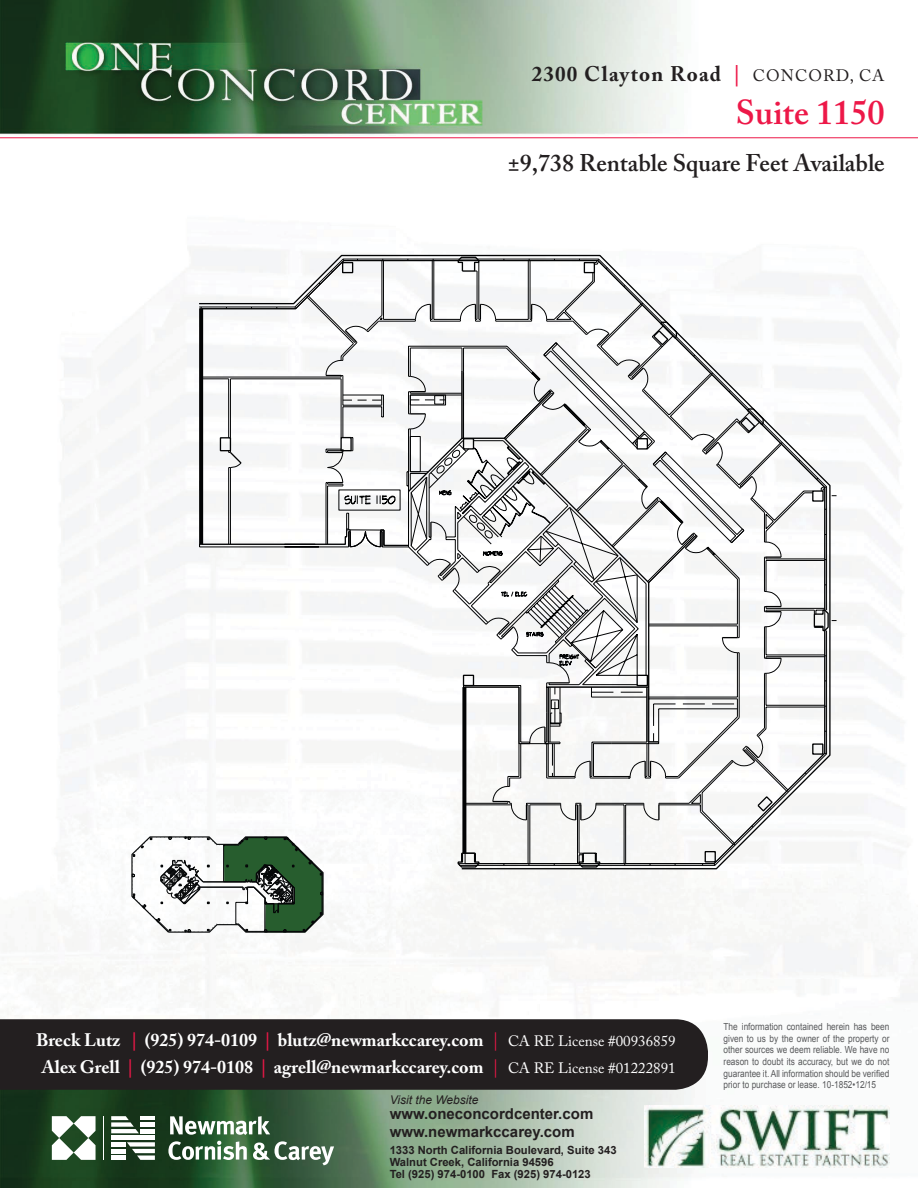
<style>
.page{position:relative;width:918px;height:1188px;background:#fff}
.page>*{position:absolute;margin:0;border:0;box-sizing:border-box;transform-origin:0 0}
.t1{font:600 34.35px "Adobe Caslon Pro";color:#ed1848}
.t2{font:600 24px "Adobe Caslon Pro";color:#231f20}
.t3{font:700 21px "Adobe Caslon Pro";letter-spacing:.06em;color:#231f20}
.t4{font:700 18px/27px "Adobe Caslon Pro";color:#fff;text-align:center}
.t5{font:700 15px/18px "Arial";color:#231f20}
.t6{font:italic 12px "Arial";color:#231f20}
.t7{font:700 11.25px/12px "Arial";color:#231f20}
.t8{font:9.75px/11.7px "Arial";color:#58595b;text-align:justify;scale:.85 1}
.s1{color:#ed1848}
.s2{font-weight:400;font-size:16.5px}
.s3{font-weight:400;color:#ed1848}
.s4{font-weight:400;font-size:15px}
</style>
<div class="page">
<img style="left:0;top:0;width:918px;height:1188px">
<div style="left:0;top:1019px;width:708px;height:71px;background:#231f20"></div>
<hr style="left:0;top:137px;width:918px;height:1px;background:#ed1848">
<img style="left:644px;top:1106px;width:245px;height:62px">
<svg style="left:52px;top:1116px;width:44px;height:44px"></svg>
<hr style="left:103px;top:1116px;width:1px;height:44px;background:#fff">
<hr style="left:140px;top:1116px;width:15px;height:4px;background:#fff">
<hr style="left:140px;top:1129px;width:15px;height:4px;background:#fff">
<div style="left:140px;top:1122px;width:15px;height:5px;background:#fff"></div>
<svg style="left:111px;top:1116px;width:28px;height:17px"></svg>
<div style="left:111px;top:1142px;width:15px;height:5px;background:#fff"></div>
<hr style="left:111px;top:1149px;width:15px;height:4px;background:#fff">
<hr style="left:111px;top:1156px;width:15px;height:4px;background:#fff">
<svg style="left:127px;top:1142px;width:28px;height:18px"></svg>
<hr style="left:111px;top:1136px;width:44px;height:4px;background:#fff">
<svg style="left:170px;top:1116px;width:100px;height:19px"></svg>
<svg style="left:168px;top:1141px;width:79px;height:19px"></svg>
<svg style="left:253px;top:1141px;width:81px;height:24px"></svg>
<svg style="left:199px;top:259px;width:628px;height:607px"></svg>
<hr style="left:200px;top:544px;width:145px;height:1px;background:#020304">
<hr style="left:200px;top:546px;width:149px;height:1px;background:#020304">
<svg style="left:326px;top:259px;width:500px;height:561px"></svg>
<div style="left:220px;top:437px;width:11px;height:14px;border:1px solid #020304"></div>
<svg style="left:131px;top:836px;width:193px;height:98px"></svg>
<h3 class="t3" style="left:532px;top:62px;width:354px">2300 Clayton Road <span class="s1">|</span> <span class="s2">CONCORD, CA</span></h3>
<h1 class="t1" style="left:736px;top:92px;width:150px">Suite 1150</h1>
<h2 class="t2" style="left:508px;top:148px;width:378px">±9,738 Rentable Square Feet Available</h2>
<h3 class="t4" style="left:36px;top:1026px;width:641px">Breck Lutz <span class="s1">|</span> (925) 974-0109 <span class="s1">|</span> blutz@newmarkccarey.com <span class="s3">|</span> <span class="s4">CA RE License #00936859<br></span>Alex Grell <span class="s1">|</span> (925) 974-0108 <span class="s1">|</span> agrell@newmarkccarey.com <span class="s3">|</span> <span class="s4">CA RE License #01222891</span></h3>
<p class="t8" style="left:724px;top:1021px;width:197px">The information contained herein has been given to us by the owner of the property or other sources we deem reliable. We have no reason to doubt its accuracy, but we do not guarantee it. All information should be verified prior to purchase or lease. 10-1852•12/15</p>
<p class="t6" style="left:390px;top:1092px;width:90px">Visit the Website</p>
<h3 class="t5" style="left:390px;top:1106px;width:205px">www.oneconcordcenter.com www.newmarkccarey.com</h3>
<p class="t7" style="left:390px;top:1144px;width:228px">1333 North California Boulevard, Suite 343<br>Walnut Creek, California 94596<br>Tel (925) 974-0100 Fax (925) 974-0123</p>
</div>
